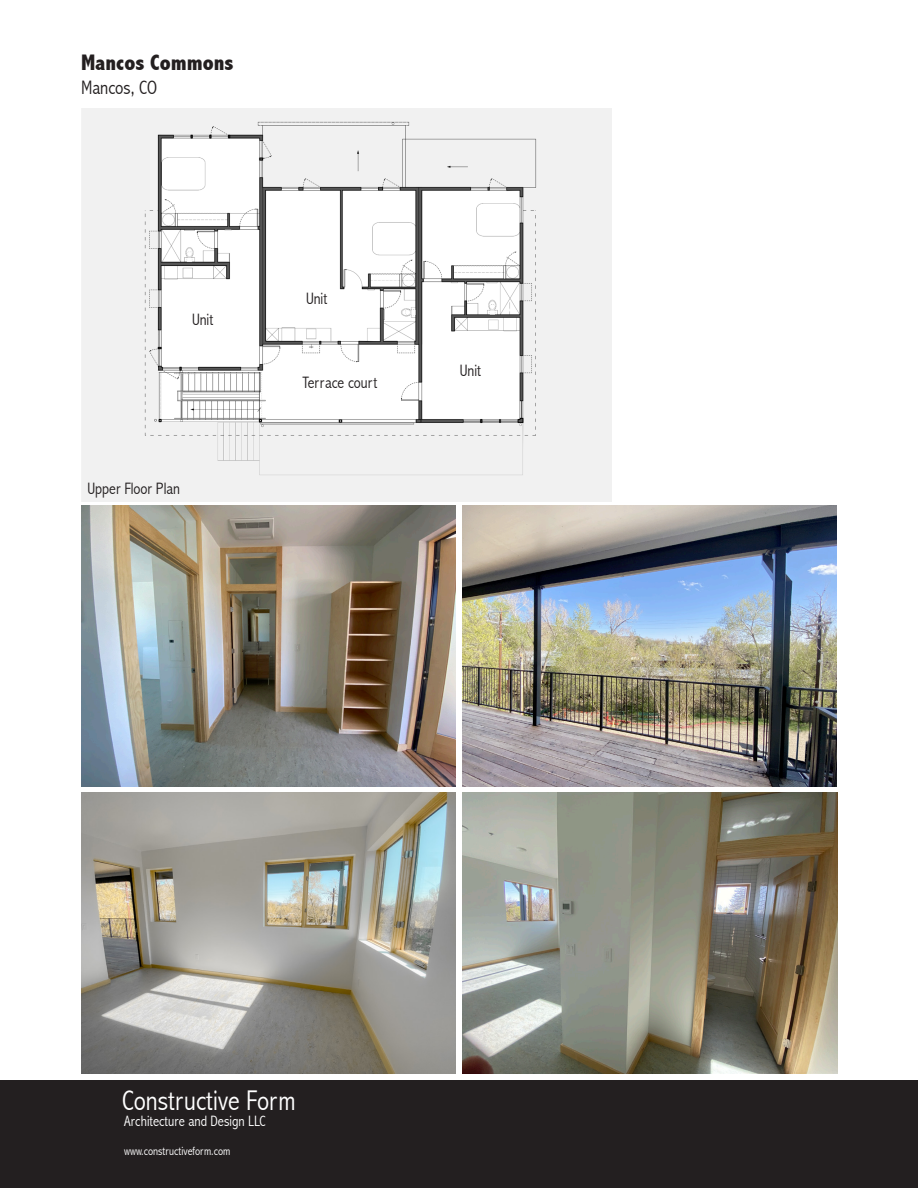
<style>
.page{position:relative;width:918px;height:1188px;background:#fff}
.page>*{position:absolute;margin:0;border:0;box-sizing:border-box;transform-origin:0 0}
.t1{font:300 condensed 28.5px "Abadi";color:#fff}
.t2{font:800 condensed 22.5px "Abadi";color:#231f20}
.t3{font:300 condensed 19.5px "Abadi";color:#231f20}
.t4{font:300 condensed 16.5px "Abadi";color:#231f20}
.t5{font:300 condensed 15px "Abadi";color:#fff}
.t6{font:300 condensed 12px "Abadi";color:#fff}
</style>
<div class="page">
<div style="left:0;top:1080px;width:918px;height:108px;background:#231f20"></div>
<img style="left:81px;top:108px;width:531px;height:393px">
<img style="left:462px;top:793px;width:375px;height:281px">
<img style="left:81px;top:506px;width:375px;height:280px">
<img style="left:462px;top:506px;width:375px;height:280px">
<img style="left:81px;top:793px;width:375px;height:281px">
<h2 class="t2" style="left:81px;top:49px;width:154px">Mancos Commons</h2>
<p class="t3" style="left:81px;top:76px;width:77px">Mancos, CO</p>
<p class="t4" style="left:192px;top:310px;width:23px">Unit</p>
<p class="t4" style="left:87px;top:479px;width:94px">Upper Floor Plan</p>
<p class="t4" style="left:306px;top:289px;width:23px">Unit</p>
<p class="t4" style="left:302px;top:373px;width:77px">Terrace court</p>
<p class="t4" style="left:460px;top:361px;width:23px">Unit</p>
<h1 class="t1" style="left:122px;top:1084px;width:175px">Constructive Form</h1>
<p class="t5" style="left:124px;top:1112px;width:143px">Architecture and Design LLC</p>
<p class="t6" style="left:124px;top:1144px;width:108px">www.constructiveform.com</p>
</div>
